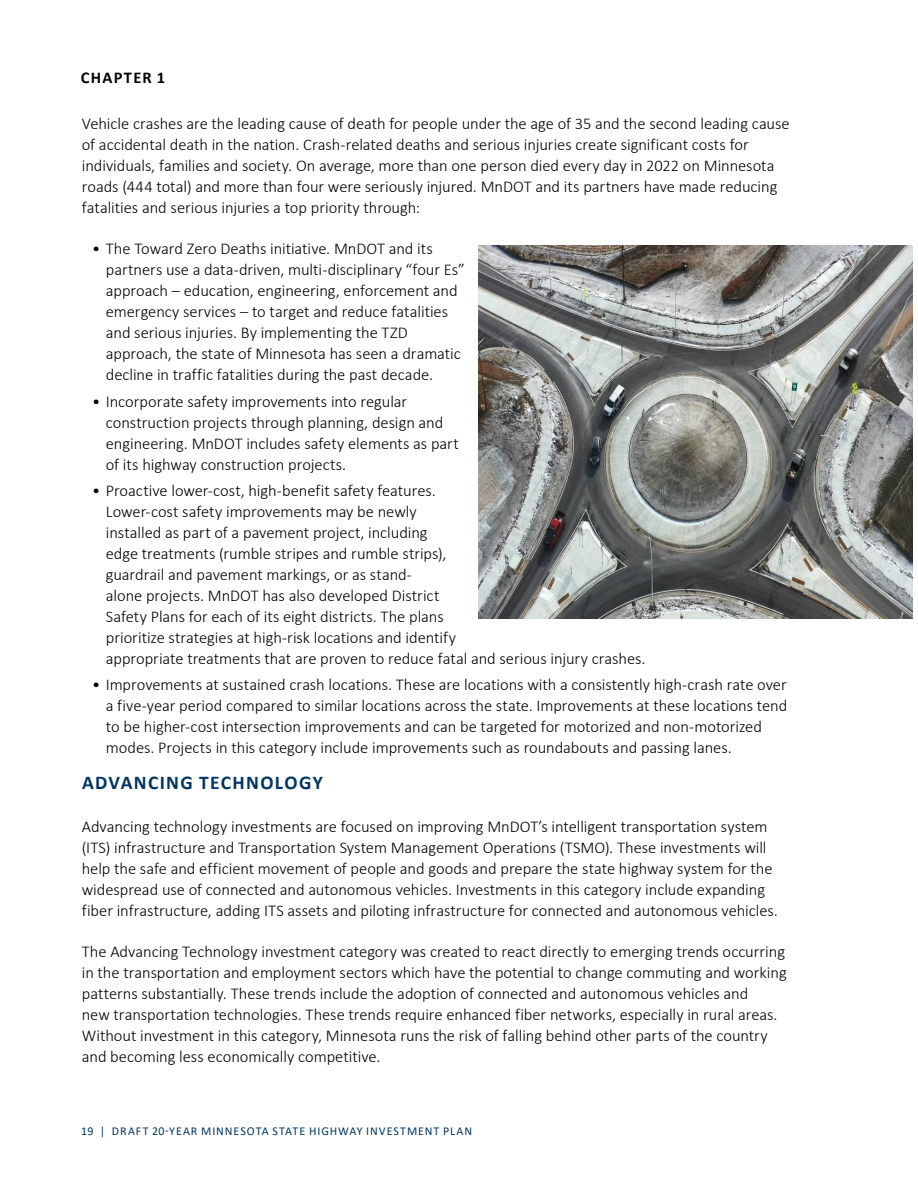
<style>
.page{position:relative;width:918px;height:1188px;background:#fff}
.page>*{position:absolute;margin:0;border:0;box-sizing:border-box;transform-origin:0 0}
.t1{font:700 19.5px "Calibri";letter-spacing:.07em;color:#003660}
.Body{font:300 16.5px/21px "Calibri";letter-spacing:-.005em;color:#000}
.t2{font:700 16.5px "Calibri";letter-spacing:.075em;color:#000}
.t3{font:12px "Calibri";letter-spacing:.075em;color:#003660}
</style>
<div class="page">
<img style="left:479px;top:245px;width:434px;height:374px">
<p class="t2" style="left:81px;top:65px;width:86px">CHAPTER 1</p>
<p class="Body" style="left:82px;top:113px;width:709px">Vehicle crashes are the leading cause of death for people under the age of 35 and the second leading cause of accidental death in the nation. Crash-related deaths and serious injuries create significant costs for individuals, families and society. On average, more than one person died every day in 2022 on Minnesota roads (444 total) and more than four were seriously injured. MnDOT and its partners have made reducing fatalities and serious injuries a top priority through:</p>
<p class="Body" style="left:106px;top:238px;width:361px;text-indent:-14px">• The Toward Zero Deaths initiative. MnDOT and its partners use a data-driven, multi-disciplinary “four Es” approach – education, engineering, enforcement and emergency services – to target and reduce fatalities and serious injuries. By implementing the TZD approach, the state of Minnesota has seen a dramatic decline in traffic fatalities during the past decade.</p>
<p class="Body" style="left:106px;top:391px;width:355px;text-indent:-14px">• Incorporate safety improvements into regular construction projects through planning, design and engineering. MnDOT includes safety elements as part of its highway construction projects.</p>
<p class="Body" style="left:106px;top:480px;width:541px;text-indent:-14px">• Proactive lower-cost, high-benefit safety features.<br>Lower-cost safety improvements may be newly<br>installed as part of a pavement project, including<br>edge treatments (rumble stripes and rumble strips),<br>guardrail and pavement markings, or as stand-<br>alone projects. MnDOT has also developed District<br>Safety Plans for each of its eight districts. The plans<br>prioritize strategies at high-risk locations and identify<br>appropriate treatments that are proven to reduce fatal and serious injury crashes.</p>
<p class="Body" style="left:106px;top:674px;width:683px;text-indent:-14px">• Improvements at sustained crash locations. These are locations with a consistently high-crash rate over a five-year period compared to similar locations across the state. Improvements at these locations tend to be higher-cost intersection improvements and can be targeted for motorized and non-motorized modes. Projects in this category include improvements such as roundabouts and passing lanes.</p>
<h3 class="t1" style="left:82px;top:769px;width:242px">ADVANCING TECHNOLOGY</h3>
<p class="Body" style="left:82px;top:816px;width:698px">Advancing technology investments are focused on improving MnDOT’s intelligent transportation system (ITS) infrastructure and Transportation System Management Operations (TSMO). These investments will help the safe and efficient movement of people and goods and prepare the state highway system for the widespread use of connected and autonomous vehicles. Investments in this category include expanding fiber infrastructure, adding ITS assets and piloting infrastructure for connected and autonomous vehicles.</p>
<p class="Body" style="left:82px;top:941px;width:707px">The Advancing Technology investment category was created to react directly to emerging trends occurring in the transportation and employment sectors which have the potential to change commuting and working patterns substantially. These trends include the adoption of connected and autonomous vehicles and<br>new transportation technologies. These trends require enhanced fiber networks, especially in rural areas.<br>Without investment in this category, Minnesota runs the risk of falling behind other parts of the country and becoming less economically competitive.</p>
<p class="t3" style="left:81px;top:1123px;width:393px">19 | DRAFT 20-YEAR MINNESOTA STATE HIGHWAY INVESTMENT PLAN</p>
</div>
